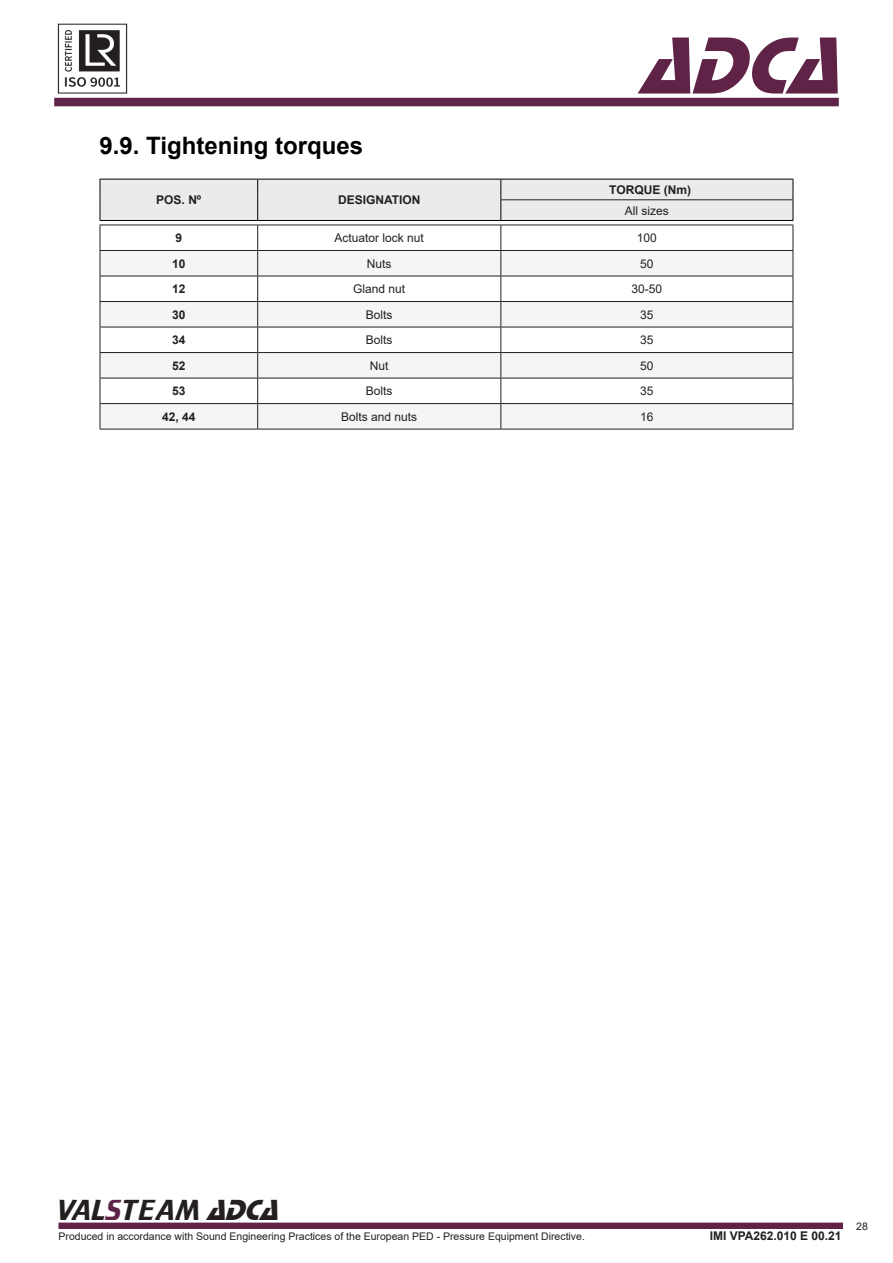
<style>
.page{position:relative;width:893px;height:1263px;background:#fff}
.page>*{position:absolute;margin:0;border:0;box-sizing:border-box;transform-origin:0 0}
.t1{font:italic 84px "Stop D";color:#5f2348}
.t2{font:30px "Trekker";color:#231f20}
.Subtítulo{font:700 24px "Arial";color:#000}
.Tabela_Texto{font:12px "Arial";color:#231f20}
.Tabela_Título{font:700 12px "Arial";color:#231f20}
.t3{font:10.5px "Arial";color:#231f20}
.s1{color:#5f2348}
.s2{font-family:"Stop D";font-style:italic}
</style>
<div class="page">
<div style="left:58px;top:1222px;width:785px;height:7px;background:#5f2348;border:2px solid #5f2348"></div>
<div style="left:54px;top:98px;width:785px;height:8px;background:#5e2348"></div>
<img style="left:57px;top:23px;width:71px;height:71px">
<hr style="left:258px;top:429px;width:243px;height:1px;background:#231f20">
<hr style="left:501px;top:429px;width:292px;height:1px;background:#231f20">
<hr style="left:100px;top:429px;width:158px;height:1px;background:#231f20">
<svg style="left:100px;top:179px;width:694px;height:250px"></svg>
<hr style="left:100px;top:250px;width:158px;height:1px;background:#231f20">
<hr style="left:258px;top:250px;width:243px;height:1px;background:#231f20">
<hr style="left:501px;top:250px;width:292px;height:1px;background:#231f20">
<p class="Subtítulo" style="left:100px;top:128px;width:265px">9.9. Tightening torques</p>
<p class="Tabela_Título" style="left:156px;top:191px;width:47px">POS. Nº</p>
<p class="Tabela_Título" style="left:338px;top:191px;width:84px">DESIGNATION</p>
<h1 class="t1" style="left:639px;top:18px;width:227px">ADCA</h1>
<p class="Tabela_Título" style="left:609px;top:181px;width:83px">TORQUE (Nm)</p>
<p class="Tabela_Texto" style="left:625px;top:202px;width:46px">All sizes</p>
<p class="Tabela_Título" style="left:175px;top:229px;width:8px">9</p>
<p class="Tabela_Texto" style="left:335px;top:230px;width:91px">Actuator lock nut</p>
<p class="Tabela_Texto" style="left:637px;top:230px;width:22px">100</p>
<p class="Tabela_Título" style="left:172px;top:255px;width:15px">10</p>
<p class="Tabela_Texto" style="left:367px;top:255px;width:26px">Nuts</p>
<p class="Tabela_Texto" style="left:640px;top:255px;width:15px">50</p>
<p class="Tabela_Título" style="left:172px;top:280px;width:15px">12</p>
<p class="Tabela_Texto" style="left:353px;top:281px;width:54px">Gland nut</p>
<p class="Tabela_Texto" style="left:632px;top:281px;width:32px">30-50</p>
<p class="Tabela_Título" style="left:172px;top:306px;width:15px">30</p>
<p class="Tabela_Texto" style="left:366px;top:306px;width:28px">Bolts</p>
<p class="Tabela_Texto" style="left:640px;top:306px;width:15px">35</p>
<p class="Tabela_Título" style="left:172px;top:331px;width:15px">34</p>
<p class="Tabela_Texto" style="left:366px;top:332px;width:28px">Bolts</p>
<p class="Tabela_Texto" style="left:640px;top:332px;width:15px">35</p>
<p class="Tabela_Título" style="left:172px;top:357px;width:15px">52</p>
<p class="Tabela_Texto" style="left:370px;top:357px;width:20px">Nut</p>
<p class="Tabela_Texto" style="left:640px;top:357px;width:15px">50</p>
<p class="Tabela_Título" style="left:172px;top:382px;width:15px">53</p>
<p class="Tabela_Texto" style="left:366px;top:383px;width:28px">Bolts</p>
<p class="Tabela_Texto" style="left:640px;top:383px;width:15px">35</p>
<p class="Tabela_Título" style="left:162px;top:408px;width:35px">42, 44</p>
<p class="Tabela_Texto" style="left:341px;top:408px;width:78px">Bolts and nuts</p>
<p class="Tabela_Texto" style="left:640px;top:408px;width:15px">16</p>
<h2 class="t2" style="left:57px;top:1194px;width:232px">VAL<span class="s1">S</span>TEAM <span class="s2">ADCA</span></h2>
<p class="t3" style="left:58px;top:1229px;width:528px">Produced in accordance with Sound Engineering Practices of the European PED - Pressure Equipment Directive.</p>
<p class="Tabela_Título" style="left:710px;top:1227px;width:133px">IMI VPA262.010 E 00.21</p>
<p class="t3" style="left:856px;top:1219px;width:13px">28</p>
</div>
